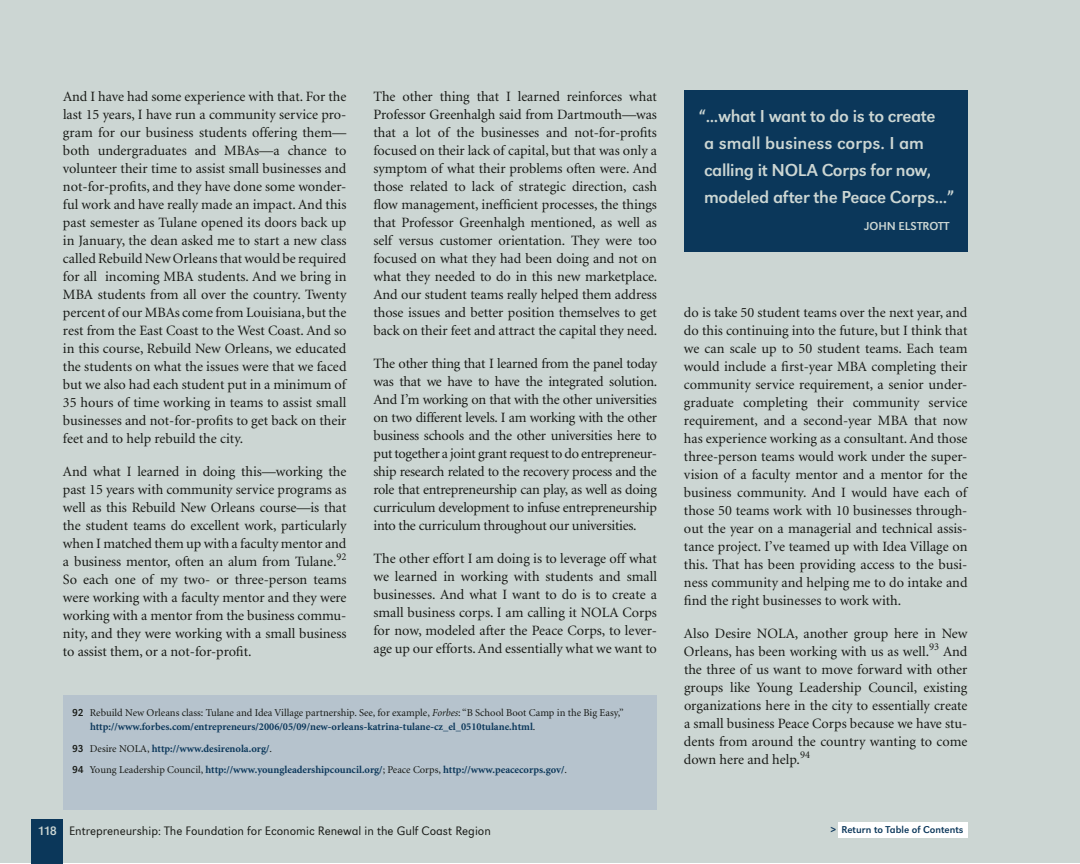
<style>
.page{position:relative;width:1080px;height:864px;background:#fff}
.page>*{position:absolute;margin:0;border:0;box-sizing:border-box;transform-origin:0 0}
.t1{font:700 18px/27px "Urw Grotesk";letter-spacing:-.02em;color:#ccd6d3}
.t2{font:14.25px/18px "Minion";letter-spacing:-.005em;color:#181a16;text-align:justify}
.t3{font:12.75px "Urw Grotesk";color:#181a16}
.t4{font:700 12px "Urw Grotesk";letter-spacing:-.01em;color:#ccd6d3}
.t5{font:10.5px/14.2px "Minion";color:#181a16}
.t6{font:700 10.5px/21.8px "Minion";color:#0b375a}
.t7{font:700 10.35px "Urw Grotesk";color:#0b375a}
.s1{font-family:"Urw Grotesk";font-weight:700}
.s2{font-style:italic}
.s3{font-weight:700;color:#0b375a}
.s4{font-family:"Urw Grotesk";color:#181a16}
.s5{font-weight:400;color:#181a16}
.s6{font-weight:700;color:#ccd6d3}
</style>
<div class="page">
<div style="left:0;top:0;width:1080px;height:862px;background:#ccd6d3"></div>
<hr style="left:1078px;top:1px;width:2px;height:862px;background:#ccd6d3">
<div style="left:32px;top:819px;width:31px;height:45px;background:#0b375a"></div>
<div style="left:838px;top:822px;width:130px;height:15px;background:#fff"></div>
<div style="left:684px;top:90px;width:284px;height:162px;background:#0b375a"></div>
<div style="left:63px;top:695px;width:594px;height:115px;background:#b6c3cd"></div>
<p class="t2" style="left:63px;top:88px;width:285px">And I have had some experience with that. For the last 15 years, I have run a community service pro&shy;gram for our business students offering them— both undergraduates and MBAs—a chance to volunteer their time to assist small businesses and not-for-profits, and they have done some wonder&shy;ful work and have really made an impact. And this past semester as Tulane opened its doors back up in January, the dean asked me to start a new class called Rebuild New Orleans that would be required for all incoming MBA students. And we bring in MBA students from all over the country. Twenty percent of our MBAs come from Louisiana, but the rest from the East Coast to the West Coast. And so in this course, Rebuild New Orleans, we educated the students on what the issues were that we faced but we also had each student put in a minimum of 35 hours of time working in teams to assist small businesses and not-for-profits to get back on their feet and to help rebuild the city.</p>
<p class="t2" style="left:63px;top:463px;width:285px">And what I learned in doing this—working the past 15 years with community service programs as well as this Rebuild New Orleans course—is that the student teams do excellent work, particularly when I matched them up with a faculty mentor and a business mentor, often an alum from Tulane.<sup>92<br></sup>So each one of my two- or three-person teams were working with a faculty mentor and they were working with a mentor from the business commu&shy;nity, and they were working with a small business to assist them, or a not-for-profit.</p>
<p class="t2" style="left:373px;top:88px;width:285px">The other thing that I learned reinforces what Professor Greenhalgh said from Dartmouth—was that a lot of the businesses and not-for-profits focused on their lack of capital, but that was only a symptom of what their problems often were. And those related to lack of strategic direction, cash flow management, inefficient processes, the things that Professor Greenhalgh mentioned, as well as self versus customer orientation. They were too focused on what they had been doing and not on what they needed to do in this new marketplace.<br>And our student teams really helped them address those issues and better position themselves to get back on their feet and attract the capital they need.</p>
<p class="t2" style="left:373px;top:355px;width:285px">The other thing that I learned from the panel today was that we have to have the integrated solution.<br>And I’m working on that with the other universities on two different levels. I am working with the other business schools and the other universities here to put together a joint grant request to do entrepreneur&shy;ship research related to the recovery process and the role that entrepreneurship can play, as well as doing curriculum development to infuse entrepreneurship into the curriculum throughout our universities.</p>
<p class="t2" style="left:373px;top:550px;width:285px">The other effort I am doing is to leverage off what we learned in working with students and small businesses. And what I want to do is to create a small business corps. I am calling it NOLA Corps for now, modeled after the Peace Corps, to lever&shy;age up our efforts. And essentially what we want to</p>
<p class="t5" style="left:90px;top:706px;width:535px;text-indent:-18px"><span class="s1">92</span> Rebuild New Orleans class: Tulane and Idea Village partnership. See, for example, <span class="s2">Forbes</span>: “B School Boot Camp in the Big Easy,” <span class="s3">http://www.forbes.com/entrepreneurs/2006/05/09/new-orleans-katrina-tulane-cz_el_0510tulane.html</span>.</p>
<p class="t6" style="left:72px;top:738px;width:496px"><span class="s4">93</span> <span class="s5">Desire NOLA,</span> http://www.desirenola.org/<span class="s5">.<br></span><span class="s4">94</span> <span class="s5">Young Leadership Council,</span> http://www.youngleadershipcouncil.org/<span class="s5">; Peace Corps,</span> http://www.peacecorps.gov/<span class="s5">.</span></p>
<p class="t1" style="left:704px;top:102px;width:252px;text-indent:-6px">“...what I want to do is to create<br>a small business corps. I am calling it NOLA Corps for now, modeled after the Peace Corps...”</p>
<p class="t4" style="left:865px;top:219px;width:86px">JOHN ELSTROTT</p>
<p class="t2" style="left:684px;top:304px;width:285px">do is take 50 student teams over the next year, and do this continuing into the future, but I think that we can scale up to 50 student teams. Each team would include a first-year MBA completing their community service requirement, a senior under&shy;graduate completing their community service requirement, and a second-year MBA that now has experience working as a consultant. And those three-person teams would work under the super&shy;vision of a faculty mentor and a mentor for the business community. And I would have each of those 50 teams work with 10 businesses through&shy;out the year on a managerial and technical assis&shy;tance project. I’ve teamed up with Idea Village on this. That has been providing access to the busi&shy;ness community and helping me to do intake and find the right businesses to work with.</p>
<p class="t2" style="left:684px;top:625px;width:285px">Also Desire NOLA, another group here in New Orleans, has been working with us as well.<sup>93</sup> And the three of us want to move forward with other groups like Young Leadership Council, existing organizations here in the city to essentially create a small business Peace Corps because we have stu&shy;dents from around the country wanting to come down here and help.<sup>94</sup></p>
<p class="t3" style="left:37px;top:823px;width:455px"><span class="s6">118</span> Entrepreneurship: The Foundation for Economic Renewal in the Gulf Coast Region</p>
<p class="t7" style="left:830px;top:824px;width:135px">&gt; Return to Table of Contents</p>
</div>
